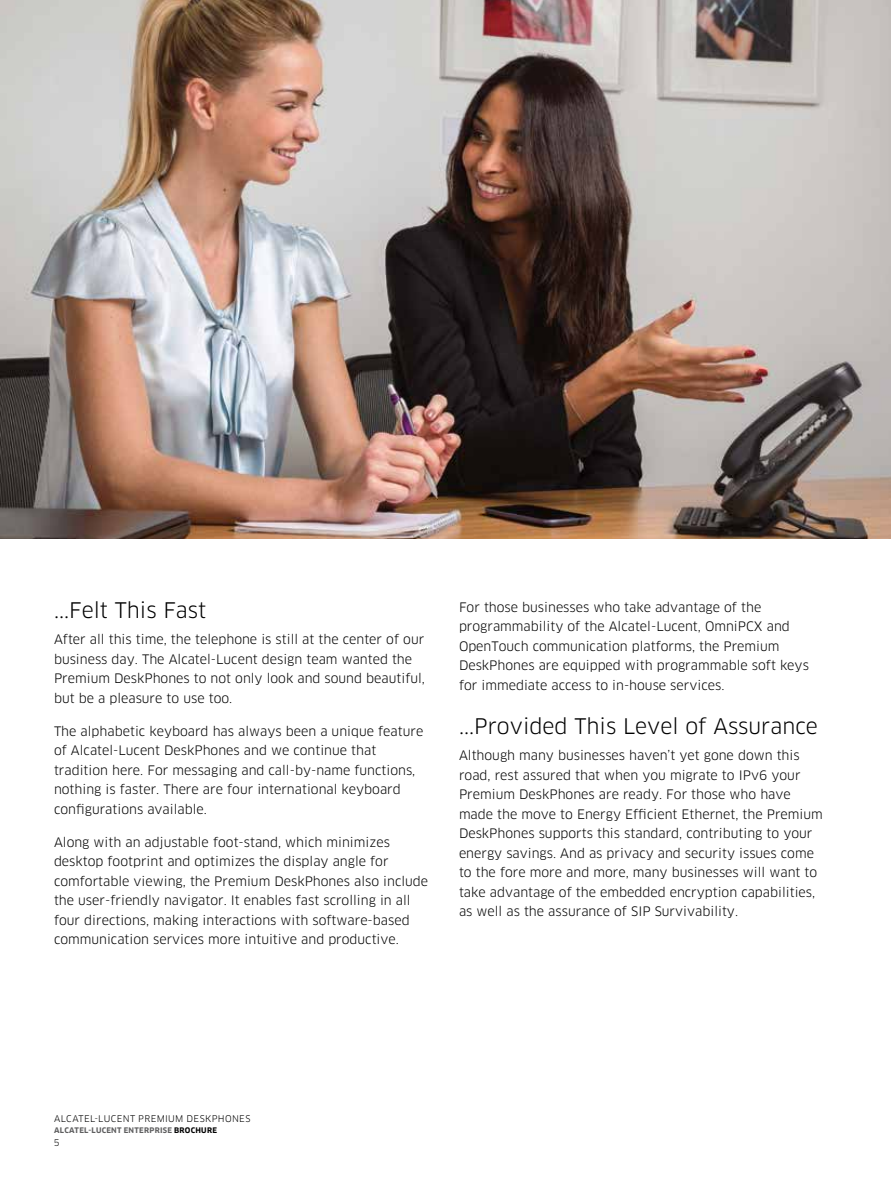
<style>
.page{position:relative;width:891px;height:1188px;background:#fff}
.page>*{position:absolute;margin:0;border:0;box-sizing:border-box;transform-origin:0 0}
.t1{font:21px "Clan OT";color:#000}
.t2{font:12.75px/19.5px "Clan OT";color:#000}
.t3{font:9px "Clan OT";letter-spacing:.04em;color:#000}
.t4{font:700 7.5px "Clan OT";letter-spacing:.035em;color:#5e5e5f}
.s1{color:#000}
</style>
<div class="page">
<img style="left:0;top:0;width:891px;height:539px">
<h1 class="t1" style="left:54px;top:598px;width:154px">...Felt This Fast</h1>
<p class="t2" style="left:54px;top:630px;width:373px">After all this time, the telephone is still at the center of our business day. The Alcatel-Lucent design team wanted the Premium DeskPhones to not only look and sound beautiful, but be a pleasure to use too.</p>
<p class="t2" style="left:54px;top:721px;width:371px">The alphabetic keyboard has always been a unique feature of Alcatel-Lucent DeskPhones and we continue that tradition here. For messaging and call-by-name functions, nothing is faster. There are four international keyboard configurations available.</p>
<p class="t2" style="left:54px;top:832px;width:376px">Along with an adjustable foot-stand, which minimizes desktop footprint and optimizes the display angle for comfortable viewing, the Premium DeskPhones also include the user-friendly navigator. It enables fast scrolling in all four directions, making interactions with software-based communication services more intuitive and productive.</p>
<p class="t2" style="left:459px;top:597px;width:351px">For those businesses who take advantage of the programmability of the Alcatel-Lucent, OmniPCX and OpenTouch communication platforms, the Premium DeskPhones are equipped with programmable soft keys for immediate access to in-house services.</p>
<h1 class="t1" style="left:459px;top:714px;width:360px">...Provided This Level of Assurance</h1>
<p class="t2" style="left:459px;top:746px;width:365px">Although many businesses haven’t yet gone down this road, rest assured that when you migrate to I Pv6 your Premium DeskPhones are ready. For those who have made the move to Energy Efficient Ethernet, the Premium DeskPhones supports this standard, contributing to your energy savings. And as privacy and security issues come to the fore more and more, many businesses will want to take advantage of the embedded encryption capabilities, as well as the assurance of SI P Survivability.</p>
<p class="t3" style="left:54px;top:1113px;width:198px">Alcatel-Lucent Premium DeskPhones</p>
<p class="t4" style="left:54px;top:1126px;width:165px">ALCATEL-LUCENT ENTERPRISE <span class="s1">BROCHURE</span></p>
<p class="t3" style="left:54px;top:1138px;width:7px">5</p>
</div>
